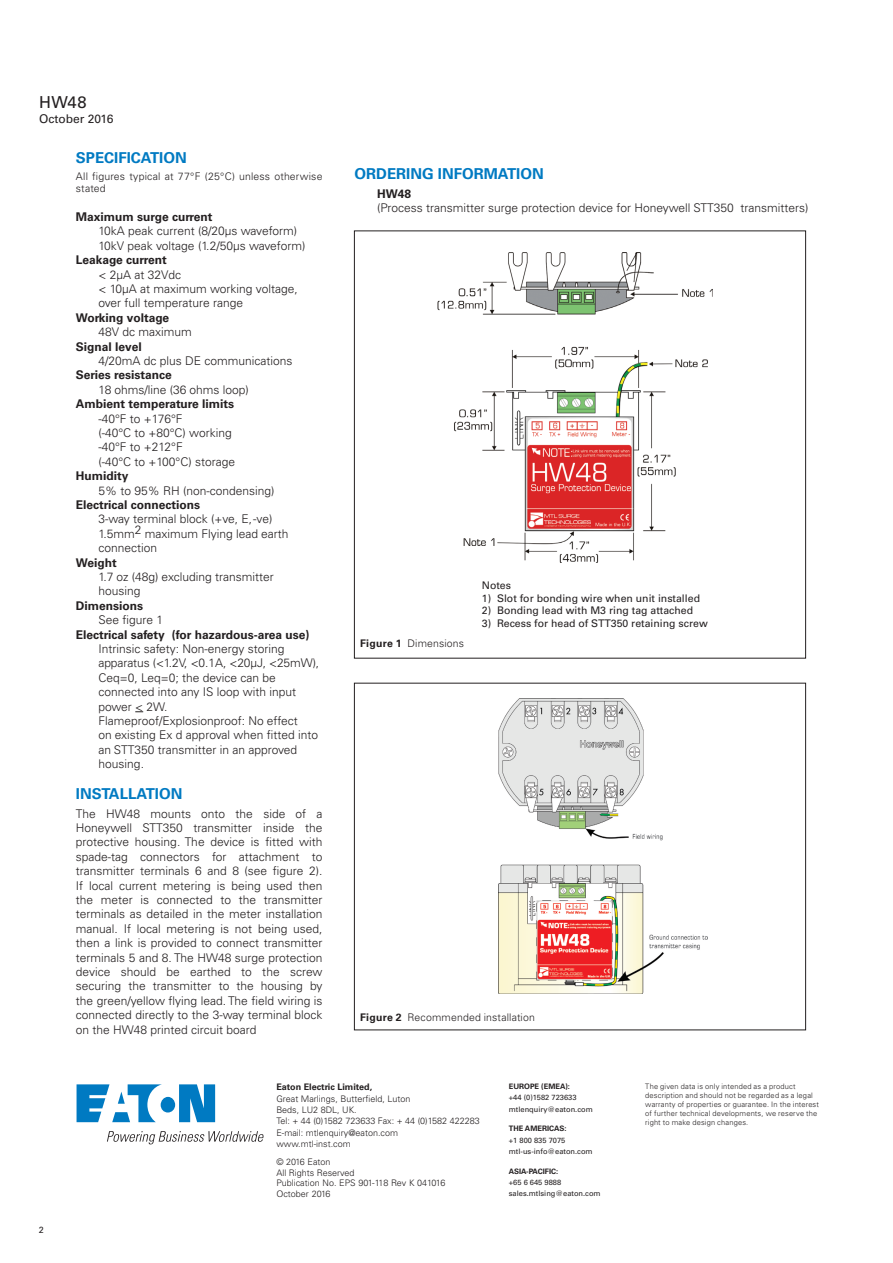
<style>
.page{position:relative;width:893px;height:1263px;background:#fff}
.page>*{position:absolute;margin:0;border:0;box-sizing:border-box;transform-origin:0 0}
.t1{font:16.5px "Univers LT Pro 55 Roman";color:#231f20}
.t2{font:700 15px "Univers LT Pro 65";color:#007ac2}
.t3{font:300 12px/14.4px "Univers LT Pro 45";color:#231f20}
.t4{font:700 12px "Univers LT Pro 65";color:#231f20}
.t5{font:12px "Univers LT Pro 55 Roman";color:#231f20}
.t6{font:10.5px "Univers LT Pro 55 Roman";color:#231f20}
.t7{font:300 10.5px/12.6px "Univers LT Pro 45";letter-spacing:.015em;color:#231f20}
.t8{font:300 9px/11.2px "Univers LT Pro 45";color:#231f20}
.t9{font:700 9px "Univers LT Pro 65";color:#231f20}
.t10{font:9px "Univers LT Pro 55 Roman";color:#231f20}
.t11{font:300 7.5px/9px "Univers LT Pro 45";letter-spacing:.02em;color:#231f20}
.t12{font:7.5px/11.2px "Univers LT Pro 55 Roman";color:#231f20}
.t13{font:700 7.5px "Univers LT Pro 65";color:#231f20}
.s1{font-family:"Univers LT Pro 65";font-weight:700}
</style>
<div class="page">
<div style="left:354px;top:683px;width:452px;height:347px;border:1px solid #231f20"></div>
<img style="left:499px;top:699px;width:209px;height:294px">
<img style="left:438px;top:253px;width:275px;height:309px">
<svg style="left:77px;top:1084px;width:138px;height:38px"></svg>
<svg style="left:107px;top:1131px;width:157px;height:13px"></svg>
<h1 class="t1" style="left:39px;top:92px;width:49px">HW48</h1>
<p class="t5" style="left:39px;top:111px;width:76px">October 2016</p>
<p class="t2" style="left:76px;top:148px;width:112px">SPECIFICATION</p>
<p class="t7" style="left:76px;top:169px;width:248px">All figures typical at 77°F (25°C) unless otherwise stated</p>
<p class="t4" style="left:76px;top:210px;width:138px">Maximum surge current</p>
<p class="t3" style="left:98px;top:224px;width:208px">10kA peak current (8/20µs waveform)<br>10kV peak voltage (1.2/50µs waveform)</p>
<p class="t4" style="left:76px;top:253px;width:92px">Leakage current</p>
<p class="t3" style="left:98px;top:267px;width:201px">&lt; 2µA at 32Vdc<br>&lt; 10µA at maximum working voltage, over full temperature range</p>
<p class="t4" style="left:76px;top:310px;width:95px">Working voltage</p>
<p class="t3" style="left:98px;top:325px;width:95px">48V dc maximum</p>
<p class="t4" style="left:76px;top:339px;width:67px">Signal level</p>
<p class="t3" style="left:98px;top:353px;width:196px">4/20mA dc plus DE communications</p>
<p class="t4" style="left:76px;top:368px;width:97px">Series resistance</p>
<p class="t3" style="left:98px;top:382px;width:152px">18 ohms/line (36 ohms loop)</p>
<p class="t4" style="left:76px;top:397px;width:160px">Ambient temperature limits</p>
<p class="t3" style="left:98px;top:411px;width:138px">-40°F to +176°F<br>(-40°C to +80°C) working -40°F to +212°F<br>(-40°C to +100°C) storage</p>
<p class="t4" style="left:76px;top:469px;width:54px">Humidity</p>
<p class="t3" style="left:98px;top:483px;width:178px">5% to 95% RH (non-condensing)</p>
<p class="t4" style="left:76px;top:498px;width:126px">Electrical connections</p>
<p class="t3" style="left:98px;top:512px;width:192px">3-way terminal block (+ve, E, -ve)<br>1.5mm2 maximum Flying lead earth connection</p>
<p class="t4" style="left:76px;top:555px;width:42px">Weight</p>
<p class="t3" style="left:98px;top:569px;width:177px">1.7 oz (48g) excluding transmitter housing</p>
<p class="t4" style="left:76px;top:598px;width:69px">Dimensions</p>
<p class="t3" style="left:98px;top:613px;width:66px">See figure 1</p>
<p class="t4" style="left:76px;top:627px;width:235px">Electrical safety (for hazardous-area use)</p>
<p class="t3" style="left:98px;top:641px;width:222px">Intrinsic safety: Non-energy storing apparatus (&lt;1.2V, &lt;0.1A, &lt;20µJ, &lt;25mW),<br>Ceq=0, Leq=0; the device can be connected into any IS loop with input power &lt; 2W.<br>Flameproof/Explosionproof: No effect<br>on existing Ex d approval when fitted into an STT350 transmitter in an approved housing.</p>
<p class="t2" style="left:76px;top:785px;width:108px">INSTALLATION</p>
<p class="t3" style="left:76px;top:806px;width:248px;text-align:justify">The HW48 mounts onto the side of a Honeywell STT350 transmitter inside the protective housing. The device is fitted with spade-tag connectors for attachment to transmitter terminals 6 and 8 (see figure 2).<br>If local current metering is being used then the meter is connected to the transmitter terminals as detailed in the meter installation manual. If local metering is not being used, then a link is provided to connect transmitter terminals 5 and 8. The HW48 surge protection device should be earthed to the screw securing the transmitter to the housing by the green/yellow flying lead. The field wiring is connected directly to the 3-way terminal block on the HW48 printed circuit board</p>
<p class="t2" style="left:354px;top:165px;width:191px">ORDERING INFORMATION</p>
<p class="t4" style="left:377px;top:186px;width:36px">HW48</p>
<p class="t3" style="left:377px;top:201px;width:433px">(Process transmitter surge protection device for Honeywell STT350 transmitters)</p>
<p class="t7" style="left:360px;top:637px;width:106px"><span class="s1">Figure 1</span> Dimensions</p>
<p class="t6" style="left:482px;top:579px;width:31px">Notes</p>
<p class="t6" style="left:482px;top:591px;width:220px">1) Slot for bonding wire when unit installed</p>
<p class="t6" style="left:482px;top:604px;width:213px">2) Bonding lead with M3 ring tag attached</p>
<p class="t6" style="left:482px;top:617px;width:227px">3) Recess for head of STT350 retaining screw</p>
<p class="t7" style="left:360px;top:1011px;width:176px"><span class="s1">Figure 2</span> Recommended installation</p>
<p class="t10" style="left:39px;top:1225px;width:7px">2</p>
<p class="t9" style="left:276px;top:1082px;width:97px">Eaton Electric Limited,</p>
<p class="t8" style="left:276px;top:1093px;width:205px">Great Marlings, Butterfield, Luton<br>Beds, LU2 8DL, UK.<br>Tel: + 44 (0)1582 723633 Fax: + 44 (0)1582 422283<br>E-mail: mtlenquiry@eaton.com<br>www.mtl-inst.com</p>
<p class="t8" style="left:276px;top:1156px;width:171px;line-height:10.8px">© 2016 Eaton<br>All Rights Reserved<br>Publication No. EPS 901-118 Rev K 041016<br>October 2016</p>
<p class="t13" style="left:509px;top:1082px;width:63px">EUROPE (EMEA):</p>
<p class="t12" style="left:509px;top:1092px;width:85px">+44 (0)1582 723633 mtlenquiry@eaton.com</p>
<p class="t13" style="left:509px;top:1124px;width:59px">THE AMERICAS:</p>
<p class="t12" style="left:509px;top:1134px;width:85px">+1 800 835 7075 mtl-us-info@eaton.com</p>
<p class="t13" style="left:509px;top:1166px;width:51px">ASIA-PACIFIC:</p>
<p class="t12" style="left:509px;top:1176px;width:93px">+65 6 645 9888 sales.mtlsing@eaton.com</p>
<p class="t11" style="left:645px;top:1082px;width:175px">The given data is only intended as a product description and should not be regarded as a legal warranty of properties or guarantee. In the interest of further technical developments, we reserve the right to make design changes.</p>
</div>
